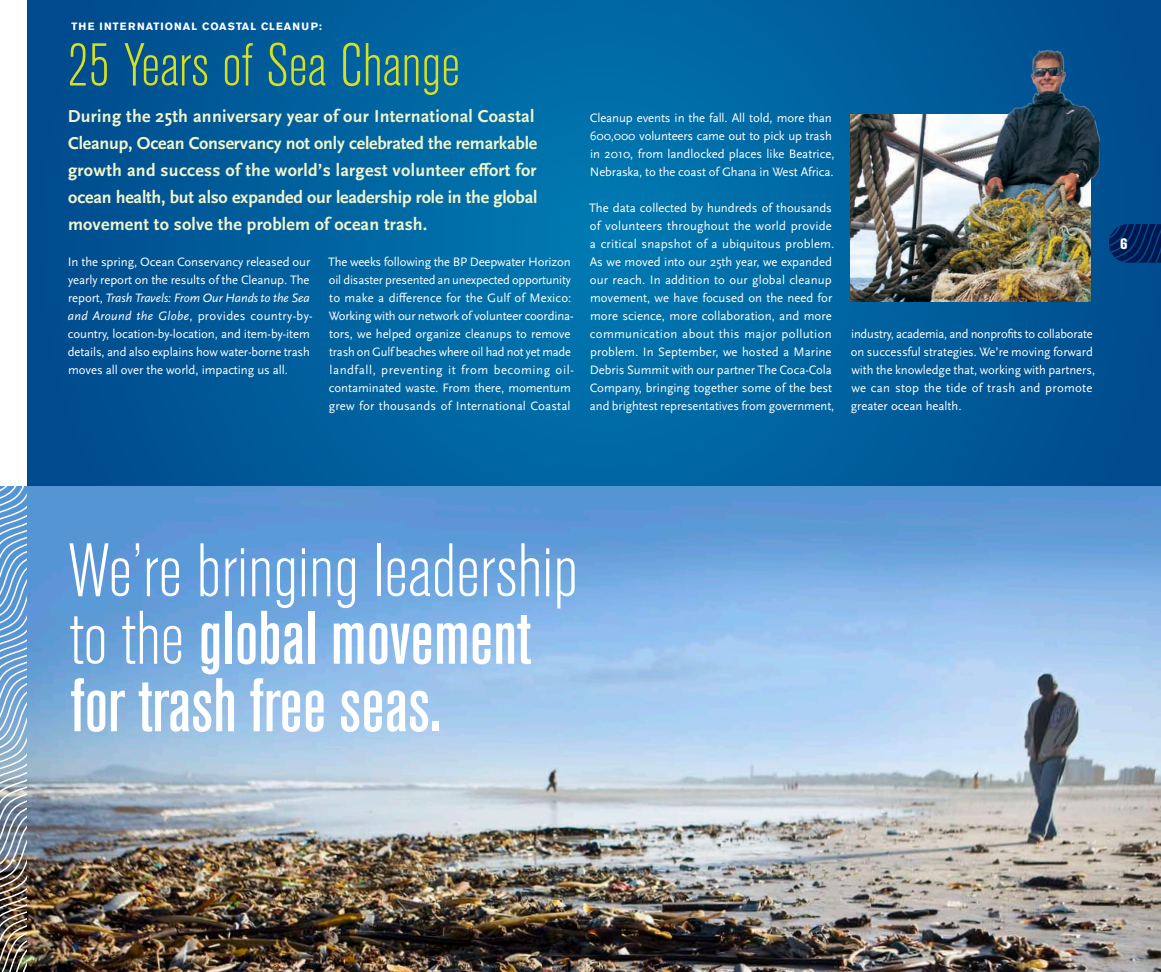
<style>
.page{position:relative;width:1161px;height:972px;background:#fff}
.page>*{position:absolute;margin:0;border:0;box-sizing:border-box;transform-origin:0 0}
.t1{font:500 condensed 75px/67.5px "Akzidenz Grotesk BE";color:#fff}
.t2{font:300 condensed 60px "Akzidenz Grotesk BE";color:#d7df23}
.t3{font:700 18px/27px "Scala Sans OT";letter-spacing:.01em;color:#f3f5cc}
.t4{font:800 condensed 15px "Akzidenz Grotesk BE";color:#fff}
.t5{font:12.75px/18px "Scala Sans OT";letter-spacing:-.005em;color:#fff}
.t6{font:700 10.5px "Akzidenz Grotesk BE";letter-spacing:.1em;color:#fff}
.s1{font-style:italic}
.s2{font-weight:300}
</style>
<div class="page">
<svg style="left:27px;top:0;width:1134px;height:486px;background:#00609d"></svg>
<img style="left:28px;top:486px;width:1133px;height:486px">
<svg style="left:1130px;top:224px;width:31px;height:39px"></svg>
<img style="left:0;top:486px;width:28px;height:486px">
<img style="left:851px;top:0;width:279px;height:302px">
<p class="t6" style="left:71px;top:20px;width:252px">THE I NTERNATIONAL COASTAL CLEANUP:</p>
<h2 class="t2" style="left:68px;top:33px;width:394px">25 Years of Sea Change</h2>
<p class="t3" style="left:68px;top:102px;width:471px">During the 25th anniversary year of our International Coastal Cleanup, Ocean Conservancy not only celebrated the remarkable growth and success of the world’s largest volunteer effort for ocean health, but also expanded our leadership role in the global movement to solve the problem of ocean trash.</p>
<p class="t5" style="left:68px;top:253px;width:246px">In the spring, Ocean Conservancy released our yearly report on the results of the Cleanup. The report, <span class="s1">Trash Travels: From Our Hands to the Sea and Around the Globe</span>, provides country-by&shy;country, location-by-location, and item-by-item details, and also explains how water-borne trash moves all over the world, impacting us all.</p>
<p class="t5" style="left:328px;top:253px;width:247px">The weeks following the BP Deepwater Horizon oil disaster presented an unexpected opportunity to make a difference for the Gulf of Mexico:<br>Working with our network of volunteer coordina&shy;tors, we helped organize cleanups to remove trash on Gulf beaches where oil had not yet made landfall, preventing it from becoming oil&shy;contaminated waste. From there, momentum grew for thousands of International Coastal</p>
<p class="t5" style="left:590px;top:109px;width:246px">Cleanup events in the fall. All told, more than 600,000 volunteers came out to pick up trash in 2010, from landlocked places like Beatrice, Nebraska, to the coast of Ghana in West Africa.</p>
<p class="t5" style="left:589px;top:199px;width:247px">The data collected by hundreds of thousands of volunteers throughout the world provide a critical snapshot of a ubiquitous problem.<br>As we moved into our 25th year, we expanded our reach. In addition to our global cleanup movement, we have focused on the need for more science, more collaboration, and more communication about this major pollution problem. In September, we hosted a Marine Debris Summit with our partner The Coca-Cola Company, bringing together some of the best and brightest representatives from government,</p>
<p class="t5" style="left:851px;top:325px;width:246px">industry, academia, and nonprofits to collaborate on successful strategies. We’re moving forward with the knowledge that, working with partners, we can stop the tide of trash and promote greater ocean health.</p>
<p class="t4" style="left:1120px;top:235px;width:9px">6</p>
<h1 class="t1" style="left:68px;top:538px;width:512px"><span class="s2">We’re bringing leadership to the</span> global movement for trash free seas.</h1>
</div>
